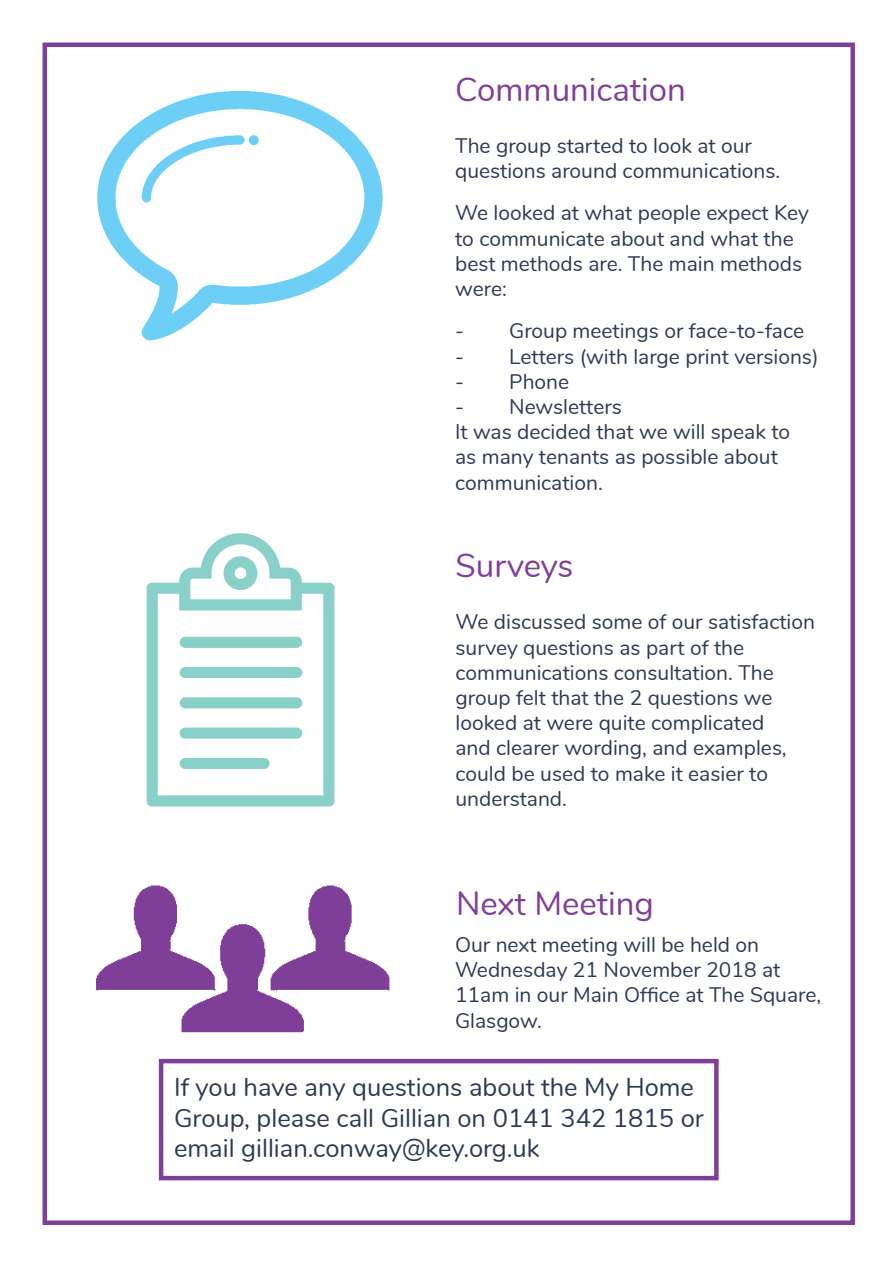
<style>
.page{position:relative;width:893px;height:1263px;background:#fff}
.page>*{position:absolute;margin:0;border:0;box-sizing:border-box;transform-origin:0 0}
.t1{font:33px "Nunito";color:#7f3f98}
.t2{font:25.5px/30.6px "Nunito";color:#2f3953}
.t3{font:21px/25.2px "Nunito";color:#2f3953}
</style>
<div class="page">
<div style="left:43px;top:43px;width:812px;height:1182px;border:4px solid #7f3f98"></div>
<svg style="left:96px;top:885px;width:293px;height:147px"></svg>
<div style="left:159px;top:1059px;width:560px;height:121px;border:4px solid #7f3f98"></div>
<svg style="left:147px;top:533px;width:187px;height:273px"></svg>
<svg style="left:97px;top:91px;width:286px;height:249px"></svg>
<h1 class="t1" style="left:455px;top:65px;width:232px">Communication</h1>
<p class="t3" style="left:455px;top:132px;width:327px">The group started to look at our questions around communications.</p>
<p class="t3" style="left:455px;top:199px;width:355px">We looked at what people expect Key to communicate about and what the best methods are. The main methods were:</p>
<p class="t3" style="left:455px;top:317px;width:350px">- Group meetings or face-to-face</p>
<p class="t3" style="left:455px;top:342px;width:365px">- Letters (with large print versions)</p>
<p class="t3" style="left:455px;top:368px;width:116px">- Phone</p>
<p class="t3" style="left:455px;top:393px;width:336px">- Newsletters<br>It was decided that we will speak to as many tenants as possible about communication.</p>
<h1 class="t1" style="left:455px;top:541px;width:119px">Surveys</h1>
<p class="t3" style="left:455px;top:608px;width:361px">We discussed some of our satisfaction survey questions as part of the communications consultation. The group felt that the 2 questions we looked at were quite complicated<br>and clearer wording, and examples, could be used to make it easier to understand.</p>
<h1 class="t1" style="left:456px;top:879px;width:199px">Next Meeting</h1>
<p class="t3" style="left:455px;top:931px;width:368px">Our next meeting will be held on<br>Wednesday 21 November 2018 at<br>11am in our Main Office at The Square,<br>Glasgow.</p>
<p class="t2" style="left:174px;top:1070px;width:531px">If you have any questions about the My Home<br>Group, please call Gillian on 0141 342 1815 or email gillian.conway@key.org.uk</p>
</div>
